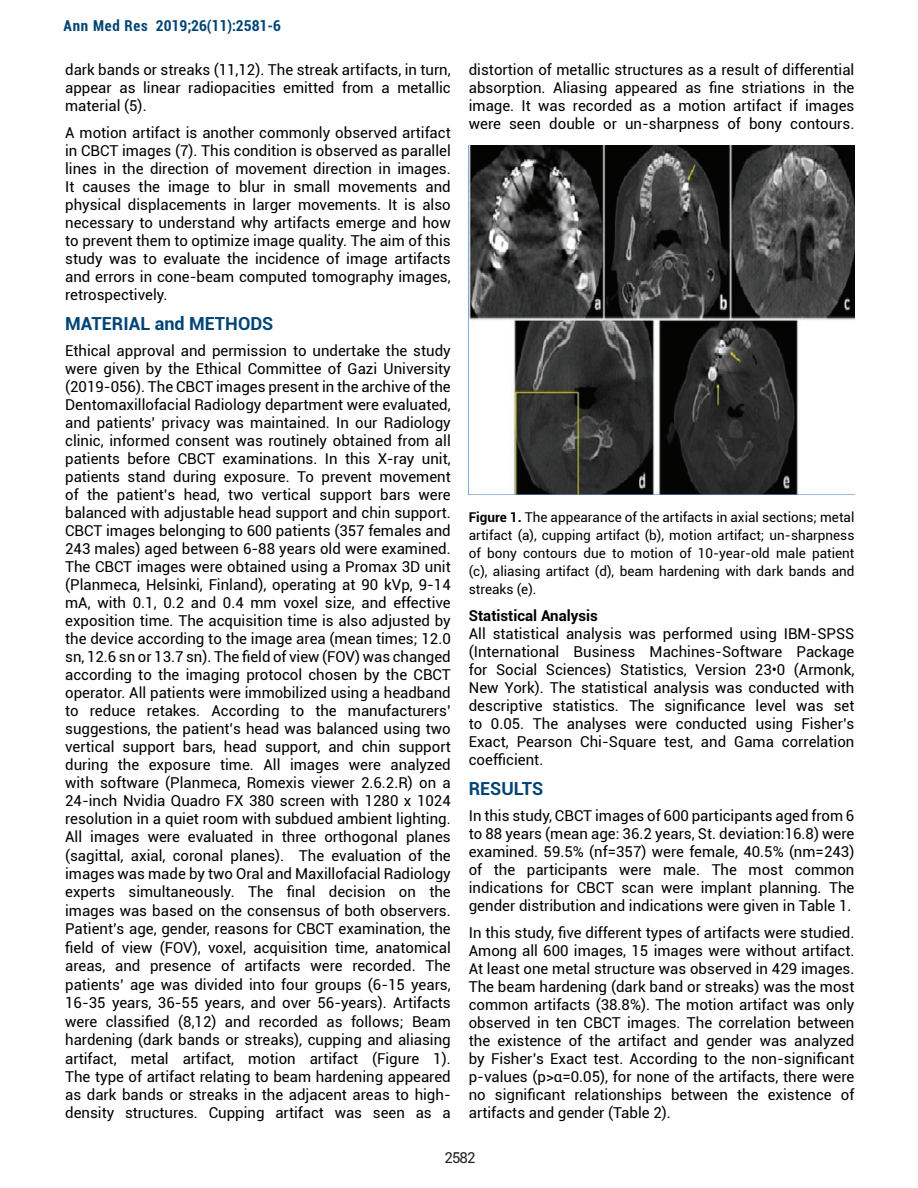
<style>
.page{position:relative;width:918px;height:1188px;background:#fff}
.page>*{position:absolute;margin:0;border:0;box-sizing:border-box;transform-origin:0 0}
.t1{font:700 18px "Roboto";color:#004475}
.t2{font:15px/18.1px "Roboto";color:#000;text-align:justify}
.t3{font:700 condensed 15px "Roboto";color:#004475}
.t4{font:700 15px "Roboto";color:#000}
.t5{font:15px "Roboto";color:#231f20}
.t6{font:13.5px/18px "Roboto";color:#000;text-align:justify}
.s1{font-weight:700}
.s2{font-weight:700;font-stretch:condensed;font-size:15px}
</style>
<div class="page">
<img style="left:469px;top:145px;width:385px;height:349px">
<p class="t3" style="left:64px;top:15px;width:219px">Ann Med Res 2019;26(11):2581-6</p>
<p class="t2" style="left:65px;top:60px;width:387px">dark bands or streaks (11,12). The streak artifacts, in turn, appear as linear radiopacities emitted from a metallic material (5).</p>
<p class="t2" style="left:65px;top:123px;width:387px">A motion artifact is another commonly observed artifact in CBCT images (7). This condition is observed as parallel lines in the direction of movement direction in images.<br>It causes the image to blur in small movements and physical displacements in larger movements. It is also necessary to understand why artifacts emerge and how to prevent them to optimize image quality. The aim of this study was to evaluate the incidence of image artifacts and errors in cone-beam computed tomography images, retrospectively.</p>
<p class="t1" style="left:65px;top:311px;width:210px">MATERIAL and METHODS</p>
<p class="t2" style="left:65px;top:341px;width:387px">Ethical approval and permission to undertake the study were given by the Ethical Committee of Gazi University (2019-056). The CBCT images present in the archive of the Dentomaxillofacial Radiology department were evaluated, and patients’ privacy was maintained. In our Radiology clinic, informed consent was routinely obtained from all patients before CBCT examinations. In this X-ray unit, patients stand during exposure. To prevent movement of the patient’s head, two vertical support bars were balanced with adjustable head support and chin support.<br>CBCT images belonging to 600 patients (357 females and 243 males) aged between 6-88 years old were examined.<br>The CBCT images were obtained using a Promax 3D unit (Planmeca, Helsinki, Finland), operating at 90 kVp, 9-14 mA, with 0.1, 0.2 and 0.4 mm voxel size, and effective exposition time. The acquisition time is also adjusted by the device according to the image area (mean times; 12.0 sn, 12.6 sn or 13.7 sn). The field of view (FOV) was changed according to the imaging protocol chosen by the CBCT operator. All patients were immobilized using a headband to reduce retakes. According to the manufacturers’ suggestions, the patient’s head was balanced using two vertical support bars, head support, and chin support during the exposure time. All images were analyzed with software (Planmeca, Romexis viewer 2.6.2.R) on a 24-inch Nvidia Quadro FX 380 screen with 1280 x 1024 resolution in a quiet room with subdued ambient lighting.<br>All images were evaluated in three orthogonal planes (sagittal, axial, coronal planes). The evaluation of the images was made by two Oral and Maxillofacial Radiology experts simultaneously. The final decision on the images was based on the consensus of both observers.<br>Patient’s age, gender, reasons for CBCT examination, the field of view (FOV), voxel, acquisition time, anatomical areas, and presence of artifacts were recorded. The patients’ age was divided into four groups (6-15 years, 16-35 years, 36-55 years, and over 56-years). Artifacts were classified (8,12) and recorded as follows; Beam hardening (dark bands or streaks), cupping and aliasing artifact, metal artifact, motion artifact (Figure 1).<br>The type of artifact relating to beam hardening appeared as dark bands or streaks in the adjacent areas to high&shy;density structures. Cupping artifact was seen as a</p>
<p class="t2" style="left:469px;top:60px;width:387px">distortion of metallic structures as a result of differential absorption. Aliasing appeared as fine striations in the image. It was recorded as a motion artifact if images were seen double or un-sharpness of bony contours.</p>
<p class="t6" style="left:469px;top:508px;width:387px"><span class="s1">Figure 1</span><span class="s2">.</span> The appearance of the artifacts in axial sections; metal artifact (a), cupping artifact (b), motion artifact; un-sharpness of bony contours due to motion of 10-year-old male patient (c), aliasing artifact (d), beam hardening with dark bands and streaks (e).</p>
<p class="t4" style="left:469px;top:605px;width:131px">Statistical Analysis</p>
<p class="t2" style="left:469px;top:624px;width:387px">All statistical analysis was performed using IBM-SPSS (International Business Machines-Software Package for Social Sciences) Statistics, Version 23•0 (Armonk, New York). The statistical analysis was conducted with descriptive statistics. The significance level was set to 0.05. The analyses were conducted using Fisher’s Exact, Pearson Chi-Square test, and Gama correlation coefficient.</p>
<p class="t1" style="left:469px;top:776px;width:76px">RESULTS</p>
<p class="t2" style="left:469px;top:806px;width:387px">In this study, CBCT images of 600 participants aged from 6 to 88 years (mean age: 36.2 years, St. deviation:16.8) were examined. 59.5% (nf=357) were female, 40.5% (nm=243) of the participants were male. The most common indications for CBCT scan were implant planning. The gender distribution and indications were given in Table 1.</p>
<p class="t2" style="left:469px;top:923px;width:387px">In this study, five different types of artifacts were studied.<br>Among all 600 images, 15 images were without artifact.<br>At least one metal structure was observed in 429 images.<br>The beam hardening (dark band or streaks) was the most common artifacts (38.8%). The motion artifact was only observed in ten CBCT images. The correlation between the existence of the artifact and gender was analyzed by Fisher’s Exact test. According to the non-significant p-values (p&gt;α=0.05), for none of the artifacts, there were no significant relationships between the existence of artifacts and gender (Table 2).</p>
<p class="t5" style="left:445px;top:1147px;width:32px">2582</p>
</div>
